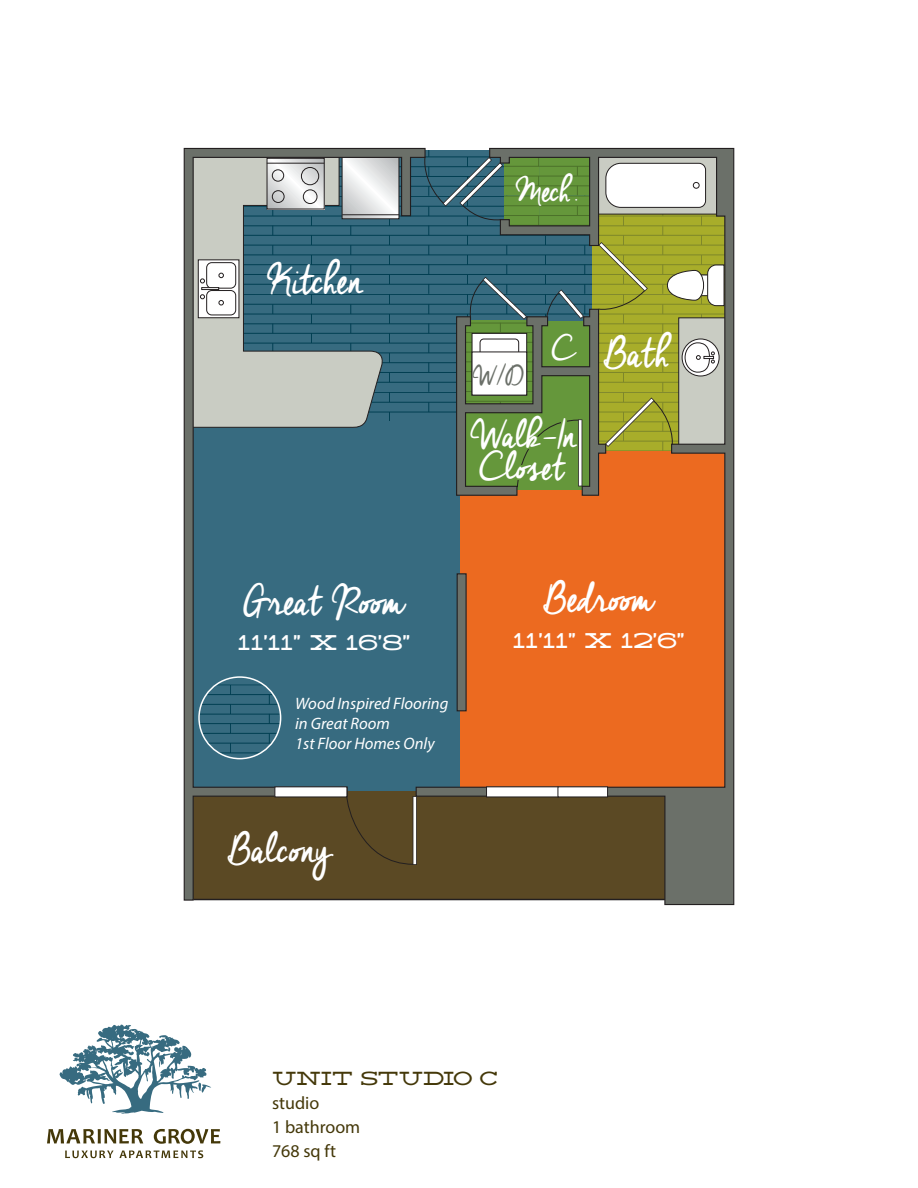
<style>
.page{position:relative;width:918px;height:1188px;background:#fff}
.page>*{position:absolute;margin:0;border:0;box-sizing:border-box;transform-origin:0 0}
.t1{font:42.15px "Cheddar Jack";letter-spacing:-.045em;color:#fff}
.t2{font:42.15px "Cheddar Jack";letter-spacing:-.025em;color:#fff}
.t3{font:39px/31.5px "Cheddar Jack";letter-spacing:-.045em;color:#fff}
.t4{font:34.2px "Cheddar Jack";color:#fff}
.t5{font:26.4px "Cheddar Jack";color:#6b7069}
.t6{font:20.25px "Deming EP";color:#fff}
.t7{font:18px/24px "Myriad Pro";color:#443809}
.t8{font:18px "Deming EP";color:#443809}
.t9{font:italic 16.65px/20px "Myriad Pro";color:#fff}
</style>
<div class="page">
<svg style="left:65px;top:1151px;width:48px;height:7px"></svg>
<svg style="left:119px;top:1150px;width:84px;height:8px"></svg>
<svg style="left:47px;top:1129px;width:96px;height:14px"></svg>
<svg style="left:154px;top:1129px;width:66px;height:15px"></svg>
<svg style="left:60px;top:1024px;width:151px;height:90px"></svg>
<svg style="left:426px;top:147px;width:309px;height:759px;background:#a36d42"></svg>
<svg style="left:183px;top:147px;width:243px;height:754px;background:#5a787e"></svg>
<div style="left:457px;top:573px;width:10px;height:138px;background:#6b7069;border:1px solid #231f20"></div>
<div style="left:275px;top:786px;width:72px;height:11px;background:#fff;border:1px solid #231f20"></div>
<div style="left:486px;top:786px;width:73px;height:11px;background:#fff;border:1px solid #231f20"></div>
<div style="left:558px;top:786px;width:50px;height:11px;background:#fff;border:1px solid #231f20"></div>
<svg style="left:455px;top:242px;width:270px;height:254px;background:#8a935a"></svg>
<div style="left:515px;top:465px;width:8px;height:14px;background:#65973b"></div>
<h1 class="t1" style="left:267px;top:251px;width:97px">Kitchen</h1>
<h3 class="t4" style="left:516px;top:168px;width:64px">Mech.</h3>
<h3 class="t5" style="left:473px;top:358px;width:53px">W/D</h3>
<h3 class="t4" style="left:552px;top:325px;width:25px">C</h3>
<h2 class="t3" style="left:471px;top:421px;width:107px">Walk-In<br>Closet</h2>
<h1 class="t1" style="left:604px;top:324px;width:70px">Bath</h1>
<h1 class="t1" style="left:244px;top:572px;width:163px">Great Room</h1>
<p class="t6" style="left:238px;top:631px;width:174px">11’11” X 16’8”</p>
<p class="t9" style="left:295px;top:693px;width:155px">Wood Inspired Flooring in Great Room<br>1st Floor Homes Only</p>
<h1 class="t2" style="left:228px;top:820px;width:102px">Balcony</h1>
<h1 class="t1" style="left:544px;top:569px;width:112px">Bedroom</h1>
<p class="t6" style="left:513px;top:628px;width:173px">11’11” X 12’6”</p>
<p class="t8" style="left:272px;top:1068px;width:227px">UNIT STUDIO C</p>
<p class="t7" style="left:272px;top:1091px;width:90px">studio<br>1 bathroom<br>768 sq ft</p>
</div>
